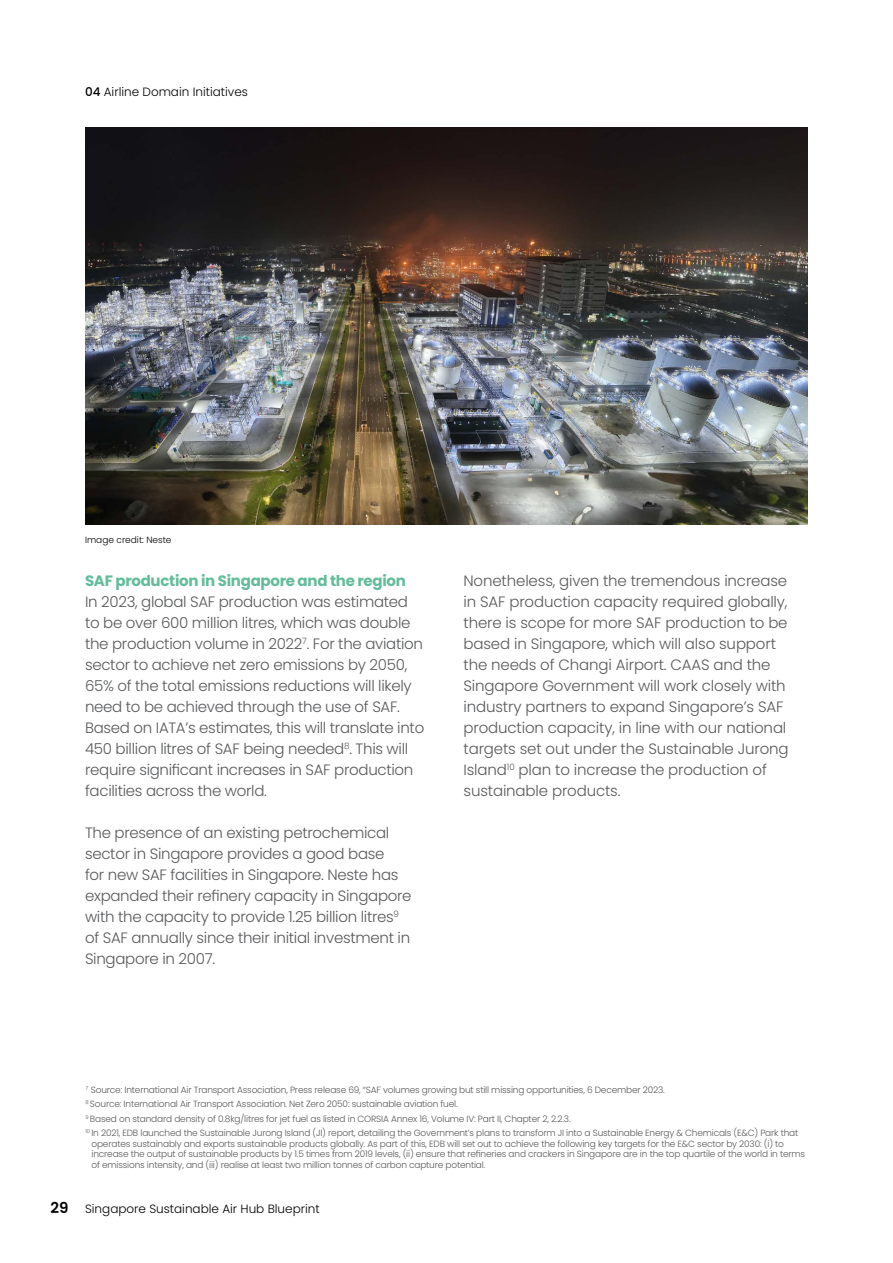
<style>
.page{position:relative;width:893px;height:1263px;background:#fff}
.page>*{position:absolute;margin:0;border:0;box-sizing:border-box;transform-origin:0 0}
.t1{font:300 15px/21px "Poppins";letter-spacing:-.02em;color:#58595b}
.t2{font:700 15px "Poppins";letter-spacing:-.02em;color:#63bc9c}
.t3{font:300 12px "Poppins";color:#000}
.t4{font:300 9px/14.5px "Poppins";letter-spacing:-.02em;color:#58595b}
.t5{font:300 9px "Poppins";color:#000}
.s1{font-weight:500}
.s2{font-weight:600;font-size:15px}
</style>
<div class="page">
<img style="left:85px;top:128px;width:723px;height:397px">
<p class="t3" style="left:85px;top:84px;width:165px"><span class="s1">04</span> Airline Domain Initiatives</p>
<p class="t5" style="left:85px;top:535px;width:88px">Image credit: Neste</p>
<p class="t2" style="left:85px;top:572px;width:322px">SAF production in Singapore and the region</p>
<p class="t1" style="left:85px;top:591px;width:341px">In 2023, global SAF production was estimated to be over 600 million litres, which was double the production volume in 2022<sup>7</sup>. For the aviation sector to achieve net zero emissions by 2050, 65% of the total emissions reductions will likely need to be achieved through the use of SAF.<br>Based on IATA’s estimates, this will translate into 450 billion litres of SAF being needed<sup>8</sup>. This will require significant increases in SAF production facilities across the world.</p>
<p class="t1" style="left:85px;top:822px;width:328px">The presence of an existing petrochemical sector in Singapore provides a good base<br>for new SAF facilities in Singapore. Neste has expanded their refinery capacity in Singapore with the capacity to provide 1.25 billion litres<sup>9 </sup>of SAF annually since their initial investment in Singapore in 2007.</p>
<p class="t1" style="left:463px;top:570px;width:327px">Nonetheless, given the tremendous increase in SAF production capacity required globally, there is scope for more SAF production to be based in Singapore, which will also support the needs of Changi Airport. CAAS and the Singapore Government will work closely with industry partners to expand Singapore’s SAF production capacity, in line with our national targets set out under the Sustainable Jurong Island<sup>10</sup> plan to increase the production of sustainable products.</p>
<p class="t4" style="left:85px;top:1082px;width:714px"><sup>7</sup> Source: International Air Transport Association, Press release 69, “SAF volumes growing but still missing opportunities, 6 December 2023.<br><sup>8</sup> Source: International Air Transport Association. Net Zero 2050: sustainable aviation fuel.<br><sup>9</sup> Based on standard density of 0.8kg/litres for jet fuel as listed in CORSIA Annex 16, Volume IV: Part II, Chapter 2, 2.2.3.<br><sup>10</sup> In 2021, EDB launched the Sustainable Jurong Island (JI) report, detailing the Government’s plans to transform JI into a Sustainable Energy &amp; Chemicals (E&amp;C) Park that</p>
<p class="t4" style="left:91px;top:1138px;width:715px;line-height:10.5px">operates sustainably and exports sustainable products globally. As part of this, EDB will set out to achieve the following key targets for the E&amp;C sector by 2030: (i) to increase the output of sustainable products by 1.5 times from 2019 levels, (ii) ensure that refineries and crackers in Singapore are in the top quartile of the world in terms of emissions intensity, and (iii) realise at least two million tonnes of carbon capture potential.</p>
<p class="t3" style="left:50px;top:1202px;width:271px"><span class="s2">29</span> Singapore Sustainable Air Hub Blueprint</p>
</div>
